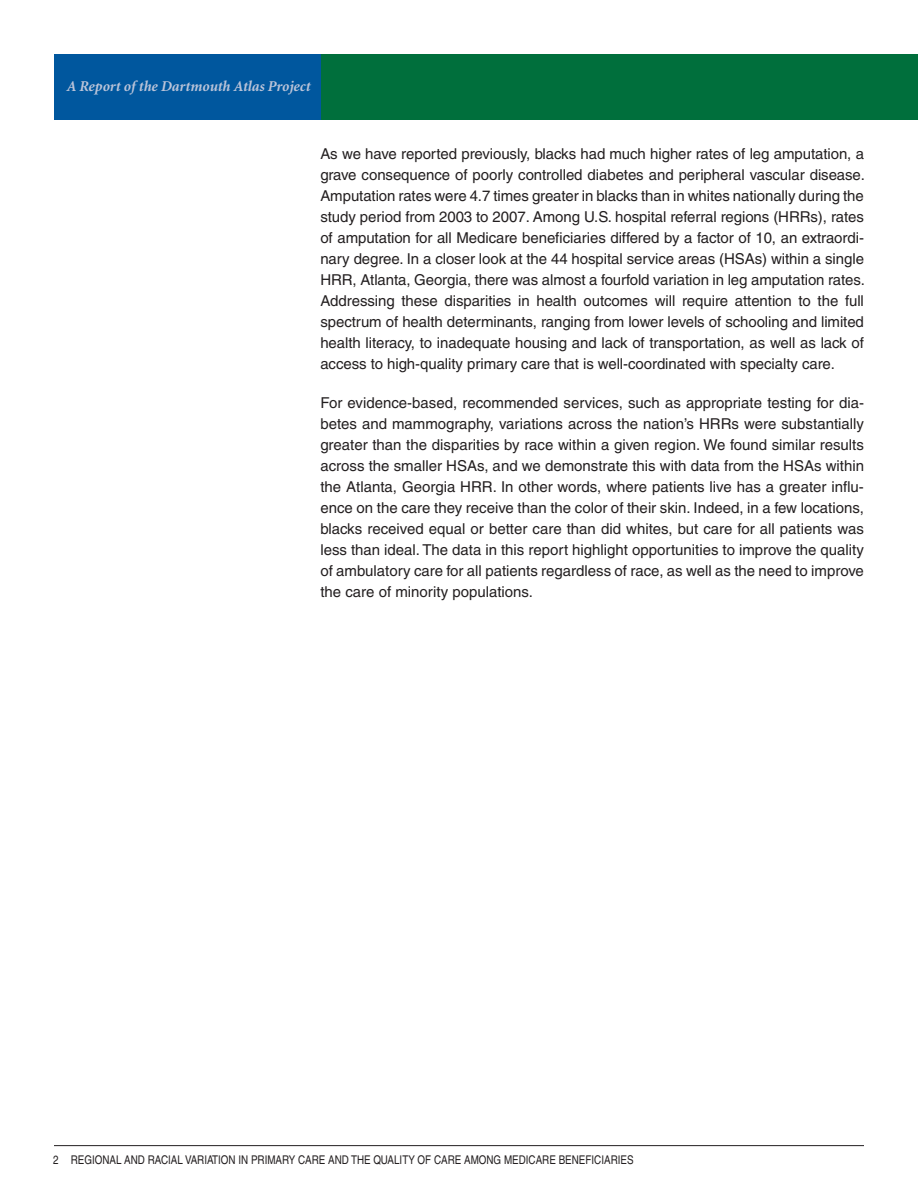
<style>
.page{position:relative;width:918px;height:1188px;background:#fff}
.page>*{position:absolute;margin:0;border:0;box-sizing:border-box;transform-origin:0 0}
.t1{font:15px/21px "Helvetica";letter-spacing:-.005em;color:#231f20;text-align:justify}
.t2{font:italic 700 15px "Minion";letter-spacing:-.005em;color:#bbc4d9}
.t3{font:condensed 12px "Helvetica";color:#231f20}
</style>
<div class="page">
<div style="left:54px;top:54px;width:864px;height:65px;background:#006f3c"></div>
<div style="left:54px;top:54px;width:266px;height:66px;background:#00579e"></div>
<hr style="left:54px;top:1145px;width:810px;height:1px;background:#231f20">
<p class="t2" style="left:67px;top:79px;width:245px">A Report of the Dartmouth Atlas Project</p>
<p class="t1" style="left:320px;top:144px;width:546px">As we have reported previously, blacks had much higher rates of leg amputation, a grave consequence of poorly controlled diabetes and peripheral vascular disease.<br>Amputation rates were 4.7 times greater in blacks than in whites nationally during the study period from 2003 to 2007. Among U.S. hospital referral regions (HRRs), rates of amputation for all Medicare beneficiaries differed by a factor of 10, an extraordi&shy;nary degree. In a closer look at the 44 hospital service areas (HSAs) within a single HRR, Atlanta, Georgia, there was almost a fourfold variation in leg amputation rates.<br>Addressing these disparities in health outcomes will require attention to the full spectrum of health determinants, ranging from lower levels of schooling and limited health literacy, to inadequate housing and lack of transportation, as well as lack of access to high-quality primary care that is well-coordinated with specialty care.</p>
<p class="t1" style="left:320px;top:393px;width:545px">For evidence-based, recommended services, such as appropriate testing for dia&shy;betes and mammography, variations across the nation’s HRRs were substantially greater than the disparities by race within a given region. We found similar results across the smaller HSAs, and we demonstrate this with data from the HSAs within the Atlanta, Georgia HRR. In other words, where patients live has a greater influ&shy;ence on the care they receive than the color of their skin. Indeed, in a few locations, blacks received equal or better care than did whites, but care for all patients was less than ideal. The data in this report highlight opportunities to improve the quality of ambulatory care for all patients regardless of race, as well as the need to improve the care of minority populations.</p>
<p class="t3" style="left:53px;top:1153px;width:341px">2 REGIONAL AN D RACIAL VARIATION IN PRIMARY CARE AN D THE QUALIT</p>
<p class="t3" style="left:408px;top:1153px;width:79px">Y OF CARE AMONG</p>
<p class="t3" style="left:504px;top:1153px;width:131px">MEDICARE BENEFICIARIES</p>
</div>
